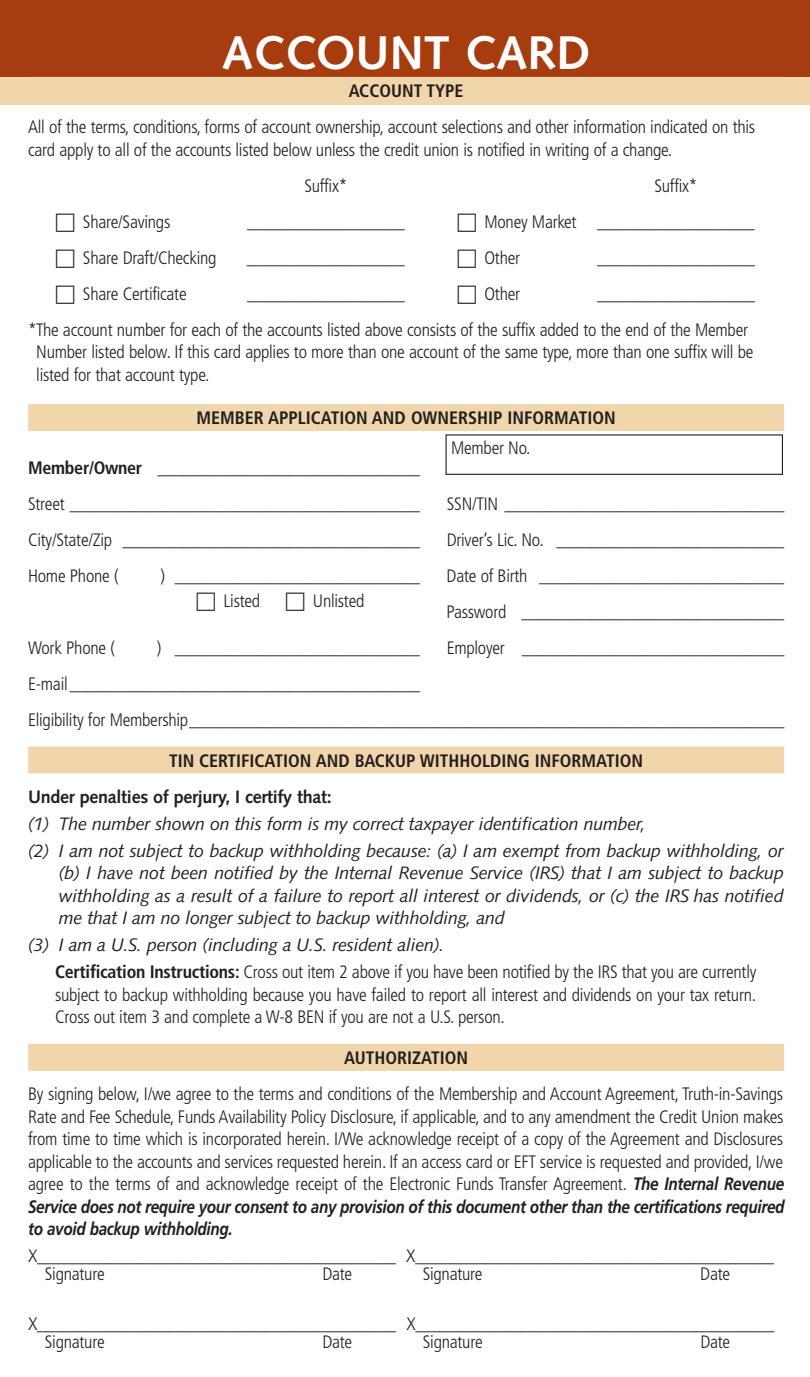
<style>
.page{position:relative;width:810px;height:1377px;background:#fff}
.page>*{position:absolute;margin:0;border:0;box-sizing:border-box;transform-origin:0 0}
.t1{font:700 47.25px "Syntax";color:#fff}
.t2{font:300 condensed 18px/22.5px "Frutiger";letter-spacing:-.015em;color:#231f20}
.t3{font:italic 18px/22.5px "Syntax";letter-spacing:-.015em;color:#231f20}
.t4{font:700 condensed 18px "Frutiger";color:#231f20}
.t5{font:700 18px "Syntax";letter-spacing:-.015em;color:#231f20}
.s1{font-family:"Universal Newswith Comm Pi";font-weight:400;font-stretch:normal;font-size:20.25px}
.s2{font-weight:700}
.s3{font-weight:700;font-style:italic;font-stretch:normal}
</style>
<div class="page">
<div style="left:0;top:0;width:810px;height:100px;background:#a73c0f"></div>
<div style="left:28px;top:404px;width:756px;height:27px;background:#f0d6aa"></div>
<div style="left:28px;top:746px;width:756px;height:27px;background:#f0d6aa"></div>
<div style="left:28px;top:1044px;width:756px;height:27px;background:#f0d6aa"></div>
<div style="left:446px;top:434px;width:337px;height:41px;border:1px solid #231f20"></div>
<div style="left:0;top:77px;width:810px;height:27px;background:#f0d6aa"></div>
<h1 class="t1" style="left:222px;top:34px;width:370px">ACCOUNT CARD</h1>
<p class="t4" style="left:349px;top:84px;width:116px">ACCOUNT TYPE</p>
<p class="t2" style="left:28px;top:117px;width:729px">All of the terms, conditions, forms of account ownership, account selections and other information indicated on this card apply to all of the accounts listed below unless the credit union is notified in writing of a change.</p>
<p class="t2" style="left:304px;top:176px;width:45px">Suffix*</p>
<p class="t2" style="left:655px;top:176px;width:45px">Suffix*</p>
<p class="t2" style="left:55px;top:212px;width:117px"><span class="s1">□</span> Share/Savings</p>
<p class="t2" style="left:247px;top:212px;width:159px">__________________</p>
<p class="t2" style="left:457px;top:212px;width:300px"><span class="s1">□</span> Money Market __________________</p>
<p class="t2" style="left:55px;top:248px;width:163px"><span class="s1">□</span> Share Draft/Checking</p>
<p class="t2" style="left:247px;top:248px;width:159px">__________________</p>
<p class="t2" style="left:457px;top:248px;width:65px"><span class="s1">□</span> Other</p>
<p class="t2" style="left:597px;top:248px;width:159px">__________________</p>
<p class="t2" style="left:457px;top:284px;width:65px"><span class="s1">□</span> Other</p>
<p class="t2" style="left:28px;top:277px;width:728px;line-height:36px;text-indent:569px">__________________ *The account number for each of the accounts listed above consists of the suffix added to the end of the Member</p>
<p class="t2" style="left:36px;top:342px;width:719px">Number listed below. If this card applies to more than one account of the same type, more than one suffix will be listed for that account type.</p>
<p class="t2" style="left:55px;top:284px;width:133px"><span class="s1">□</span> Share Certificate</p>
<p class="t2" style="left:247px;top:284px;width:159px">__________________</p>
<p class="t4" style="left:196px;top:411px;width:421px">MEMBER APPLICATION AND OWNERSHIP INFORMATION</p>
<p class="t2" style="left:28px;top:451px;width:394px;line-height:36px"><span class="s2">Member/Owner</span> ______________________________<br>Street ________________________________________</p>
<p class="t2" style="left:451px;top:437px;width:81px">Member No.</p>
<p class="t2" style="left:447px;top:494px;width:339px">SSN/TIN ________________________________</p>
<p class="t2" style="left:28px;top:530px;width:393px">City/State/Zip __________________________________</p>
<p class="t2" style="left:447px;top:530px;width:339px">Driver’s Lic. No. __________________________</p>
<p class="t2" style="left:28px;top:566px;width:92px">Home Phone (</p>
<p class="t2" style="left:160px;top:566px;width:261px">) ____________________________</p>
<p class="t2" style="left:447px;top:566px;width:339px">Date of Birth ____________________________</p>
<p class="t2" style="left:196px;top:590px;width:170px"><span class="s1">□</span> Listed <span class="s1">□</span> Unlisted</p>
<p class="t2" style="left:447px;top:602px;width:339px">Password ______________________________</p>
<p class="t2" style="left:28px;top:638px;width:88px">Work Phone (</p>
<p class="t2" style="left:157px;top:638px;width:265px">) ____________________________</p>
<p class="t2" style="left:447px;top:638px;width:339px">Employer ______________________________</p>
<p class="t2" style="left:28px;top:667px;width:758px;line-height:36px">E-mail ________________________________________<br>Eligibility for Membership____________________________________________________________________</p>
<p class="t4" style="left:169px;top:753px;width:476px">TIN CERTIFICATION AND BACKUP WITHHOLDING INFORMATION</p>
<p class="t5" style="left:28px;top:789px;width:305px">Under penalties of perjury, I certify that:</p>
<p class="t3" style="left:28px;top:812px;width:757px;line-height:27px">(1) The number shown on this form is my correct taxpayer identification number,<br>(2) I am not subject to backup withholding because: (a) I am exempt from backup withholding, or</p>
<p class="t3" style="left:59px;top:863px;width:727px;text-align:justify">(b) I have not been notified by the Internal Revenue Service (IRS) that I am subject to backup withholding as a result of a failure to report all interest or dividends, or (c) the IRS has notified me that I am no longer subject to backup withholding, and</p>
<p class="t3" style="left:28px;top:935px;width:418px">(3) I am a U.S. person (including a U.S. resident alien).</p>
<p class="t2" style="left:55px;top:962px;width:703px;text-align:justify"><span class="s2">Certification Instructions:</span> Cross out item 2 above if you have been notified by the IRS that you are currently subject to backup withholding because you have failed to report all interest and dividends on your tax return.<br>Cross out item 3 and complete a W-8 BEN if you are not a U.S. person.</p>
<p class="t4" style="left:344px;top:1051px;width:125px">AUTHORIZATION</p>
<p class="t2" style="left:28px;top:1084px;width:758px;text-align:justify">By signing below, I/we agree to the terms and conditions of the Membership and Account Agreement, Truth-in-Savings Rate and Fee Schedule, Funds Availability Policy Disclosure, if applicable, and to any amendment the Credit Union makes from time to time which is incorporated herein. I/We acknowledge receipt of a copy of the Agreement and Disclosures applicable to the accounts and services requested herein. If an access card or EFT service is requested and provided, I/we agree to the terms of and acknowledge receipt of the Electronic Funds Transfer Agreement. <span class="s3">The Internal Revenue Service does not require your consent to any provision of this document other than the certifications required to avoid backup withholding.</span></p>
<p class="t2" style="left:45px;top:1248px;width:731px;line-height:18px;text-indent:-17px">X_________________________________________ X_________________________________________<br>Signature</p>
<p class="t2" style="left:322px;top:1264px;width:31px">Date</p>
<p class="t2" style="left:423px;top:1264px;width:61px">Signature</p>
<p class="t2" style="left:700px;top:1264px;width:31px">Date</p>
<p class="t2" style="left:45px;top:1316px;width:731px;line-height:18px;text-indent:-17px">X_________________________________________ X_________________________________________<br>Signature</p>
<p class="t2" style="left:322px;top:1332px;width:31px">Date</p>
<p class="t2" style="left:423px;top:1332px;width:61px">Signature</p>
<p class="t2" style="left:700px;top:1332px;width:31px">Date</p>
</div>
